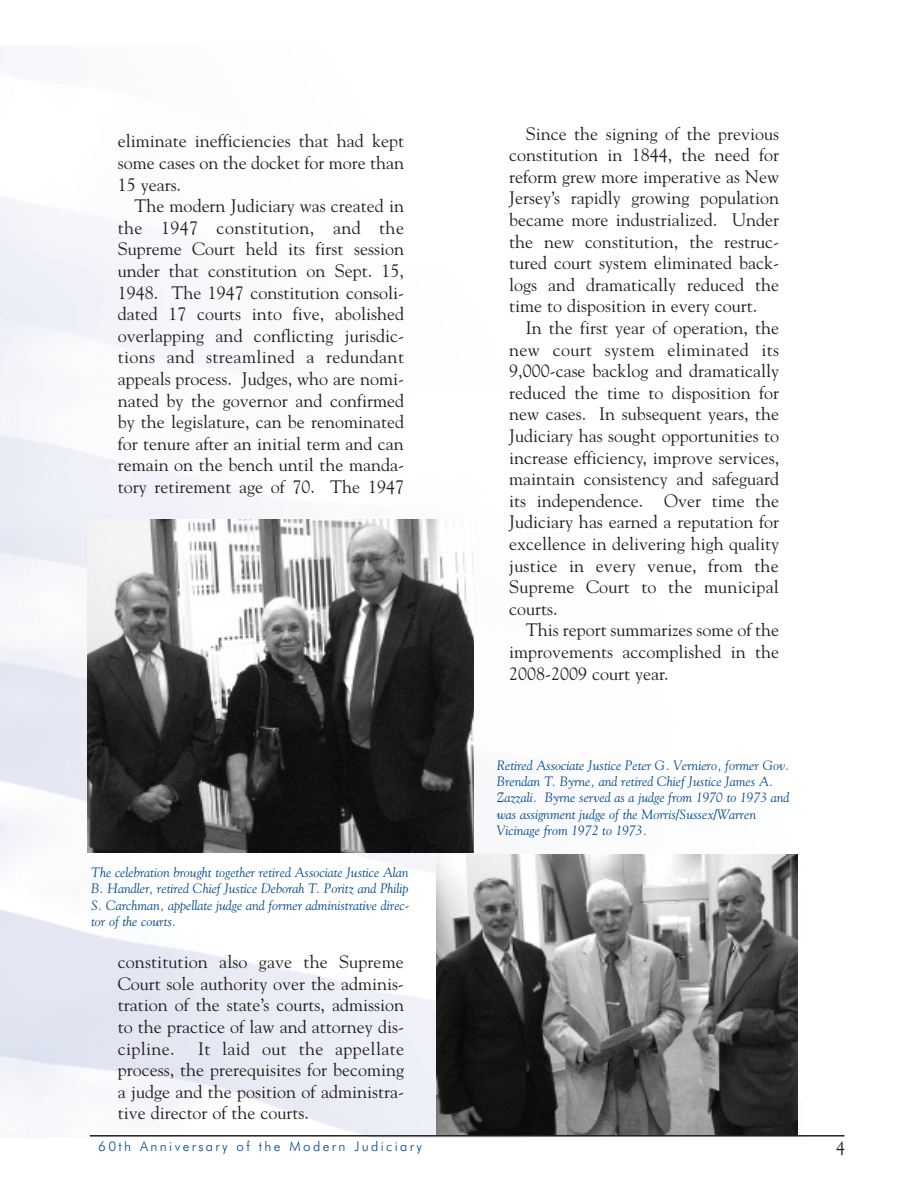
<style>
.page{position:relative;width:918px;height:1188px;background:#fff}
.page>*{position:absolute;margin:0;border:0;box-sizing:border-box;transform-origin:0 0}
.t1{font:18px/21.6px "Goudy";color:#231f20;text-align:justify}
.t2{font:italic 13.5px/16.2px "Goudy";color:#014990;text-align:justify}
.t3{font:300 13.5px "Futura BT";letter-spacing:.175em;color:#014990}
</style>
<div class="page">
<img style="left:0;top:46px;width:447px;height:1091px">
<img style="left:437px;top:854px;width:361px;height:281px">
<img style="left:87px;top:520px;width:387px;height:333px">
<hr style="left:90px;top:1135px;width:754px;height:2px;background:#231f20">
<p class="t1" style="left:118px;top:130px;width:288px">eliminate inefficiencies that had kept some cases on the docket for more than 15 years.</p>
<p class="t1" style="left:118px;top:195px;width:288px;text-indent:17px">The modern Judiciary was created in the 1947 constitution, and the Supreme Court held its first session under that constitution on Sept. 15, 1948. The 1947 constitution consoli&shy;dated 17 courts into five, abolished overlapping and conflicting jurisdic&shy;tions and streamlined a redundant appeals process. Judges, who are nomi&shy;nated by the governor and confirmed by the legislature, can be renominated for tenure after an initial term and can remain on the bench until the manda&shy;tory retirement age of 70. The 1947</p>
<p class="t2" style="left:91px;top:864px;width:320px">The celebration brought together retired Associate Justice Alan B. Handler, retired Chief Justice Deborah T. Poritz and Philip S. Carchman, appellate judge and former administrative direc&shy;tor of the courts.</p>
<p class="t1" style="left:118px;top:951px;width:288px">constitution also gave the Supreme Court sole authority over the adminis&shy;tration of the state’s courts, admission to the practice of law and attorney dis&shy;cipline.</p>
<p class="t1" style="left:118px;top:1038px;width:288px;text-indent:80px">It laid out the appellate process, the prerequisites for becoming a judge and the position of administra&shy;tive director of the courts.</p>
<p class="t1" style="left:509px;top:123px;width:272px;text-indent:17px">Since the signing of the previous constitution in 1844, the need for reform grew more imperative as New Jersey’s rapidly growing population became more industrialized. Under the new constitution, the restruc&shy;tured court system eliminated back&shy;logs and dramatically reduced the time to disposition in every court.</p>
<p class="t1" style="left:509px;top:317px;width:272px;text-indent:17px">In the first year of operation, the new court system eliminated its 9,000-case backlog and dramatically reduced the time to disposition for new cases. In subsequent years, the Judiciary has sought opportunities to increase efficiency, improve services, maintain consistency and safeguard its independence. Over time the Judiciary has earned a reputation for excellence in delivering high quality justice in every venue, from the Supreme Court to the municipal courts.</p>
<p class="t1" style="left:509px;top:619px;width:272px;text-indent:17px">This report summarizes some of the improvements accomplished in the 2008-2009 court year.</p>
<p class="t2" style="left:497px;top:757px;width:294px;text-align:left">Retired Associate Justice Peter G. Verniero, former Gov.<br>Brendan T. Byrne, and retired Chief Justice James A.<br>Zazzali. Byrne served as a judge from 1970 to 1973 and was assignment judge of the Morris/Sussex/Warren Vicinage from 1972 to 1973.</p>
<p class="t3" style="left:98px;top:1141px;width:325px">60th Anniversary of the Modern Judiciary</p>
<p class="t1" style="left:836px;top:1137px;width:10px">4</p>
</div>
